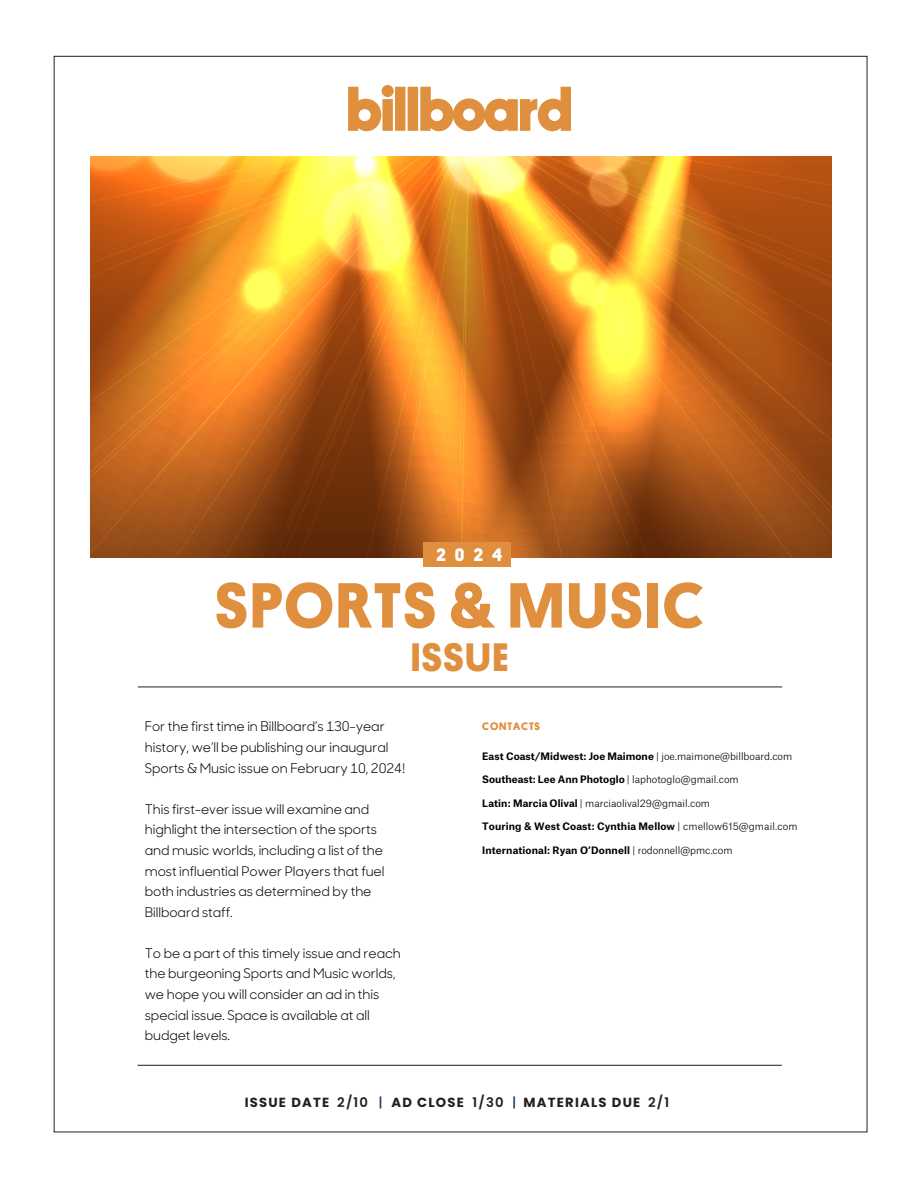
<style>
.page{position:relative;width:918px;height:1188px;background:#fff}
.page>*{position:absolute;margin:0;border:0;box-sizing:border-box;transform-origin:0 0}
.t1{font:700 64.2px "Platform";letter-spacing:.035em;color:#e08f3f}
.t2{font:700 39.9px "Platform";letter-spacing:.035em;color:#e08f3f}
.t3{font:700 18.15px "Platform";color:#fff}
.t4{font:13.35px/20.5px "Sharp Sans No 1";letter-spacing:-.005em;color:#000}
.t5{font:700 13.2px "Poppins";letter-spacing:.09em;color:#231f20}
.t6{font:700 10.95px "Platform";letter-spacing:.085em;color:#e08f3f}
.t7{font:700 9.9px "Atlas Grotesk";letter-spacing:.01em;color:#000}
.t8{font:300 9.9px "Atlas Grotesk";letter-spacing:-.005em;color:#000}
.s1{font-weight:300}
.s2{font-weight:700}
.s3{font-weight:600}
.s4{font-weight:500;color:#16365d}
</style>
<div class="page">
<svg style="left:90px;top:156px;width:741px;height:402px"></svg>
<svg style="left:348px;top:85px;width:223px;height:46px"></svg>
<hr style="left:138px;top:687px;width:644px;height:1px;background:#231f20">
<div style="left:424px;top:543px;width:87px;height:24px;background:#e08f3f"></div>
<hr style="left:138px;top:1065px;width:644px;height:1px;background:#231f20">
<p class="t3" style="left:437px;top:541px;width:67px">2024</p>
<p class="t1" style="left:215px;top:558px;width:490px">SPORTS &amp; MUSIC</p>
<p class="t2" style="left:411px;top:628px;width:99px">ISSUE</p>
<p class="t4" style="left:145px;top:715px;width:262px">For the first time in Billboard’s 130-year history, we’ll be publishing our inaugural<br>Sports &amp; Music issue on February 10, 2024!</p>
<p class="t4" style="left:145px;top:798px;width:241px">This first-ever issue will examine and highlight the intersection of the sports and music worlds, including a list of the most influential Power Players that fuel both industries as determined by the Billboard staff.</p>
<p class="t4" style="left:145px;top:942px;width:258px">To be a part of this timely issue and reach the burgeoning Sports and Music worlds, we hope you will consider an ad in this special issue. Space is available at all budget levels.</p>
<p class="t6" style="left:482px;top:718px;width:59px">CONTACTS</p>
<p class="t7" style="left:482px;top:748px;width:312px">East Coast/Midwest: Joe Maimone <span class="s1">| joe.maimone@billboard.com</span></p>
<p class="t7" style="left:482px;top:771px;width:258px">Southeast: Lee Ann Photoglo <span class="s1">| laphotoglo@gmail.com</span></p>
<p class="t8" style="left:482px;top:795px;width:229px"><span class="s2">Latin: Marcia Olival</span> | marciaolival29@gmail.com</p>
<p class="t7" style="left:482px;top:818px;width:317px">Touring &amp; West Coast: Cynthia Mellow <span class="s1">| cmellow615@gmail.com</span></p>
<p class="t7" style="left:482px;top:842px;width:252px">International: Ryan O’Donnell <span class="s1">| rodonnell@pmc.com</span></p>
<p class="t5" style="left:245px;top:1095px;width:426px">ISSUE DATE <span class="s3">2/10</span> <span class="s4">|</span> AD CLOSE <span class="s3">1/30</span> <span class="s4">|</span> MATERIALS DUE <span class="s3">2/1</span></p>
</div>
